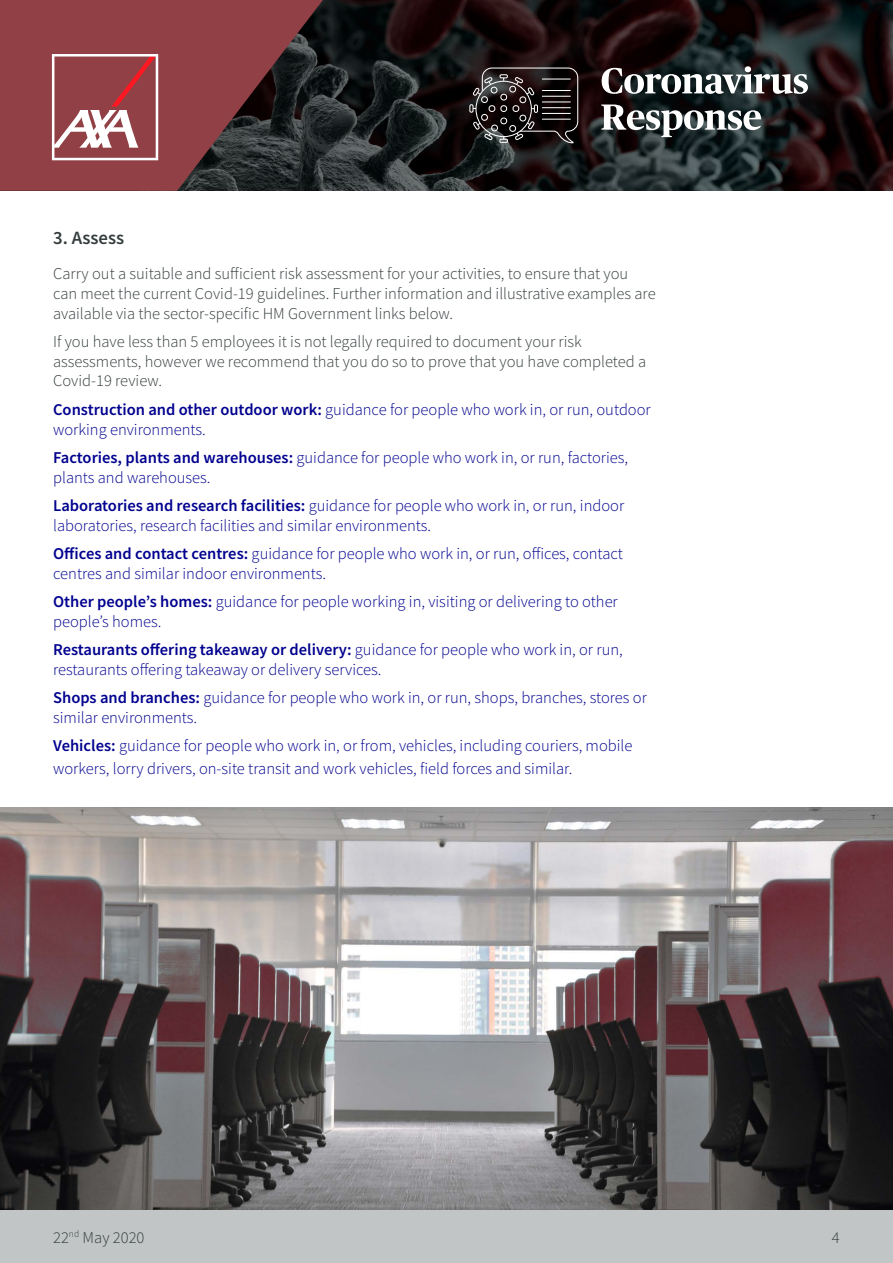
<style>
.page{position:relative;width:893px;height:1263px;background:#fff}
.page>*{position:absolute;margin:0;border:0;box-sizing:border-box;transform-origin:0 0}
.t1{font:600 18.75px "Source Sans Pro";color:#343c3d}
.t2{font:300 16.5px/19.8px "Source Sans Pro";color:#00008f}
.t3{font:300 16.5px/19.8px "Source Sans Pro";color:#343c3d}
.s1{font-weight:600}
</style>
<div class="page">
<div style="left:0;top:1210px;width:893px;height:53px;background:#c2c5c5"></div>
<img style="left:323px;top:0;width:570px;height:191px">
<svg style="left:0;top:0;width:323px;height:191px;background:#733a3e"></svg>
<svg style="left:52px;top:54px;width:106px;height:106px"></svg>
<svg style="left:602px;top:66px;width:206px;height:28px"></svg>
<svg style="left:601px;top:105px;width:160px;height:32px"></svg>
<svg style="left:469px;top:67px;width:110px;height:77px;background:#332d2e"></svg>
<img style="left:0;top:808px;width:893px;height:402px">
<p class="t1" style="left:53px;top:226px;width:73px">3. Assess</p>
<p class="t3" style="left:53px;top:264px;width:604px">Carry out a suitable and sufficient risk assessment for your activities, to ensure that you can meet the current Covid-19 guidelines. Further information and illustrative examples are available via the sector-specific HM Government links below.</p>
<p class="t3" style="left:53px;top:331px;width:595px">If you have less than 5 employees it is not legally required to document your risk assessments, however we recommend that you do so to prove that you have completed a<br>Covid-19 review.</p>
<p class="t2" style="left:53px;top:399px;width:599px"><span class="s1">Construction and other outdoor work:</span> guidance for people who work in, or run, outdoor working environments.</p>
<p class="t2" style="left:53px;top:447px;width:576px"><span class="s1">Factories, plants and warehouses:</span> guidance for people who work in, or run, factories, plants and warehouses.</p>
<p class="t2" style="left:53px;top:496px;width:573px"><span class="s1">Laboratories and research facilities:</span> guidance for people who work in, or run, indoor laboratories, research facilities and similar environments.</p>
<p class="t2" style="left:53px;top:544px;width:571px"><span class="s1">Offices and contact centres:</span> guidance for people who work in, or run, offices, contact centres and similar indoor environments.</p>
<p class="t2" style="left:53px;top:592px;width:566px"><span class="s1">Other people’s homes:</span> guidance for people working in, visiting or delivering to other people’s homes.</p>
<p class="t2" style="left:53px;top:640px;width:571px"><span class="s1">Restaurants offering takeaway or delivery:</span> guidance for people who work in, or run, restaurants offering takeaway or delivery services.</p>
<p class="t2" style="left:53px;top:688px;width:595px"><span class="s1">Shops and branches:</span> guidance for people who work in, or run, shops, branches, stores or similar environments.</p>
<p class="t2" style="left:53px;top:735px;width:581px;line-height:22.5px"><span class="s1">Vehicles:</span> guidance for people who work in, or from, vehicles, including couriers, mobile workers, lorry drivers, on-site transit and work vehicles, field forces and similar.</p>
<p class="t3" style="left:53px;top:1227px;width:93px">22<sup>nd</sup> May 2020</p>
<p class="t3" style="left:832px;top:1227px;width:9px">4</p>
</div>
